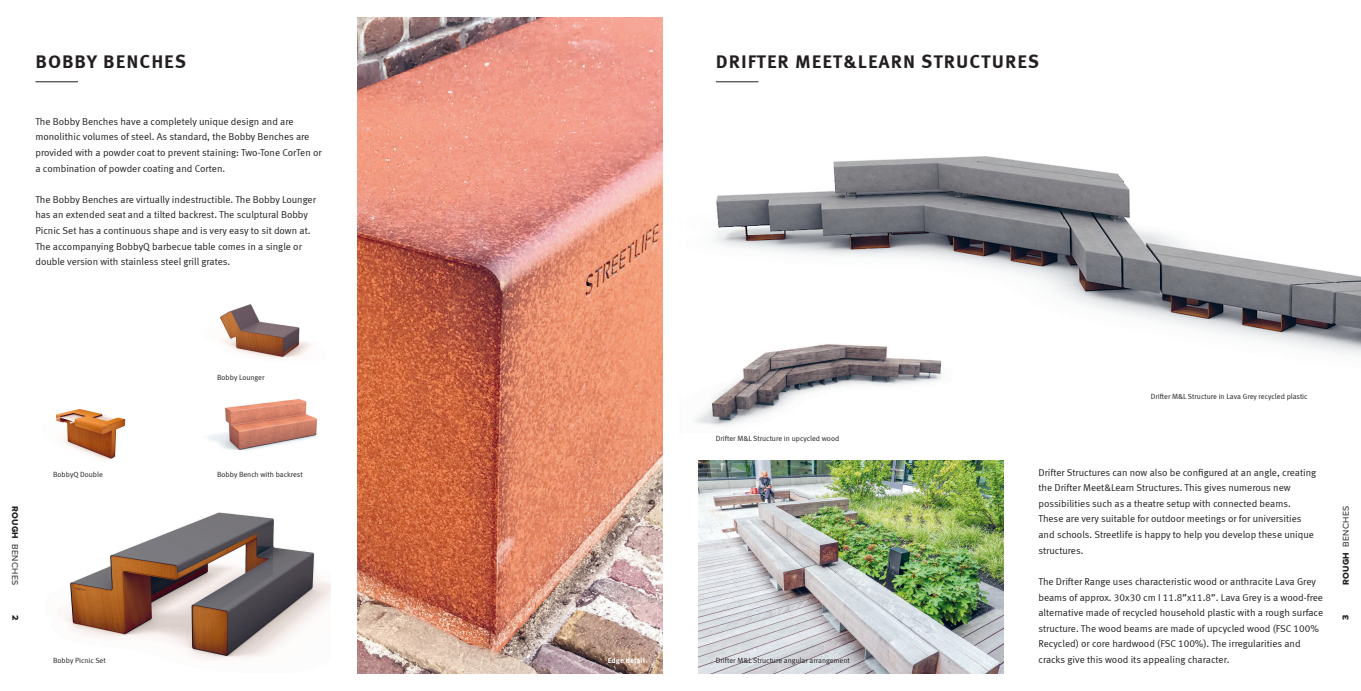
<style>
.page{position:relative;width:1361px;height:691px;background:#fff}
.page>*{position:absolute;margin:0;border:0;box-sizing:border-box;transform-origin:0 0}
.t1{font:700 18.75px "Meta Correspondence";letter-spacing:.05em;color:#231f20}
.t2{font:10px/15.6px "Meta Correspondence";color:#231f20}
.t3{font:8.75px "Proxima Nova";letter-spacing:.045em;color:#231f20}
.t4{font:8.75px "Proxima Nova Extrabld";color:#231f20}
.t5{font:7.5px "Meta Correspondence";color:#231f20}
.t6{font:700 7.5px "Meta Correspondence";letter-spacing:-.005em;color:#fff}
.s1{font-family:"Proxima Nova Extrabld"}
</style>
<div class="page">
<img style="left:207px;top:399px;width:111px;height:52px">
<img style="left:220px;top:304px;width:92px;height:54px">
<img style="left:56px;top:408px;width:70px;height:52px">
<img style="left:63px;top:512px;width:267px;height:148px">
<img style="left:694px;top:387px;width:258px;height:74px">
<img style="left:715px;top:81px;width:646px;height:306px">
<img style="left:358px;top:18px;width:305px;height:655px">
<hr style="left:35px;top:81px;width:43px;height:1px;background:#231f20">
<img style="left:698px;top:461px;width:305px;height:212px">
<hr style="left:716px;top:81px;width:42px;height:1px;background:#231f20">
<p class="t1" style="left:35px;top:50px;width:152px">BOBBY BENCHES</p>
<p class="t2" style="left:35px;top:113px;width:288px">The Bobby Benches have a completely unique design and are monolithic volumes of steel. As standard, the Bobby Benches are provided with a powder coat to prevent staining: Two-Tone CorTen or a combination of powder coating and Corten.</p>
<p class="t2" style="left:35px;top:191px;width:282px">The Bobby Benches are virtually indestructible. The Bobby Lounger has an extended seat and a tilted backrest. The sculptural Bobby Picnic Set has a continuous shape and is very easy to sit down at.<br>The accompanying BobbyQ barbecue table comes in a single or double version with stainless steel grill grates.</p>
<p class="t3" style="left:22px;top:506px;width:81px;rotate:90deg"><span class="s1">ROUGH</span> BENCHES</p>
<p class="t4" style="left:22px;top:615px;width:7px;rotate:90deg">2</p>
<p class="t5" style="left:53px;top:470px;width:51px">BobbyQ Double</p>
<p class="t5" style="left:53px;top:656px;width:54px">Bobby Picnic Set</p>
<p class="t5" style="left:217px;top:373px;width:49px">Bobby Lounger</p>
<p class="t5" style="left:217px;top:470px;width:87px">Bobby Bench with backrest</p>
<p class="t1" style="left:716px;top:50px;width:325px">DRIFTER MEET&amp;LEARN STRUCTURES</p>
<p class="t5" style="left:716px;top:434px;width:125px">Drifter M&amp;L Structure in upcycled wood</p>
<p class="t6" style="left:608px;top:655px;width:39px">Edge detail</p>
<p class="t5" style="left:716px;top:656px;width:135px">Drifter M&amp;L Structure angular arrangement</p>
<p class="t5" style="left:1150px;top:393px;width:159px">Drifter M&amp;L Structure in Lava Grey recycled plastic</p>
<p class="t2" style="left:1038px;top:464px;width:279px">Drifter Structures can now also be configured at an angle, creating the Drifter Meet&amp;Learn Structures. This gives numerous new possibilities such as a theatre setup with connected beams.<br>These are very suitable for outdoor meetings or for universities and schools. Streetlife is happy to help you develop these unique structures.</p>
<p class="t2" style="left:1038px;top:574px;width:286px">The Drifter Range uses characteristic wood or anthracite Lava Grey beams of approx. 30x30 cm I 11.8”x11.8”. Lava Grey is a wood-free alternative made of recycled household plastic with a rough surface structure. The wood beams are made of upcycled wood (FSC 100% Recycled) or core hardwood (FSC 100%). The irregularities and cracks give this wood its appealing character.</p>
<p class="t3" style="left:1339px;top:585px;width:81px;rotate:-90deg"><span class="s1">ROUGH</span> BENCHES</p>
<p class="t4" style="left:1339px;top:620px;width:7px;rotate:-90deg">3</p>
</div>
